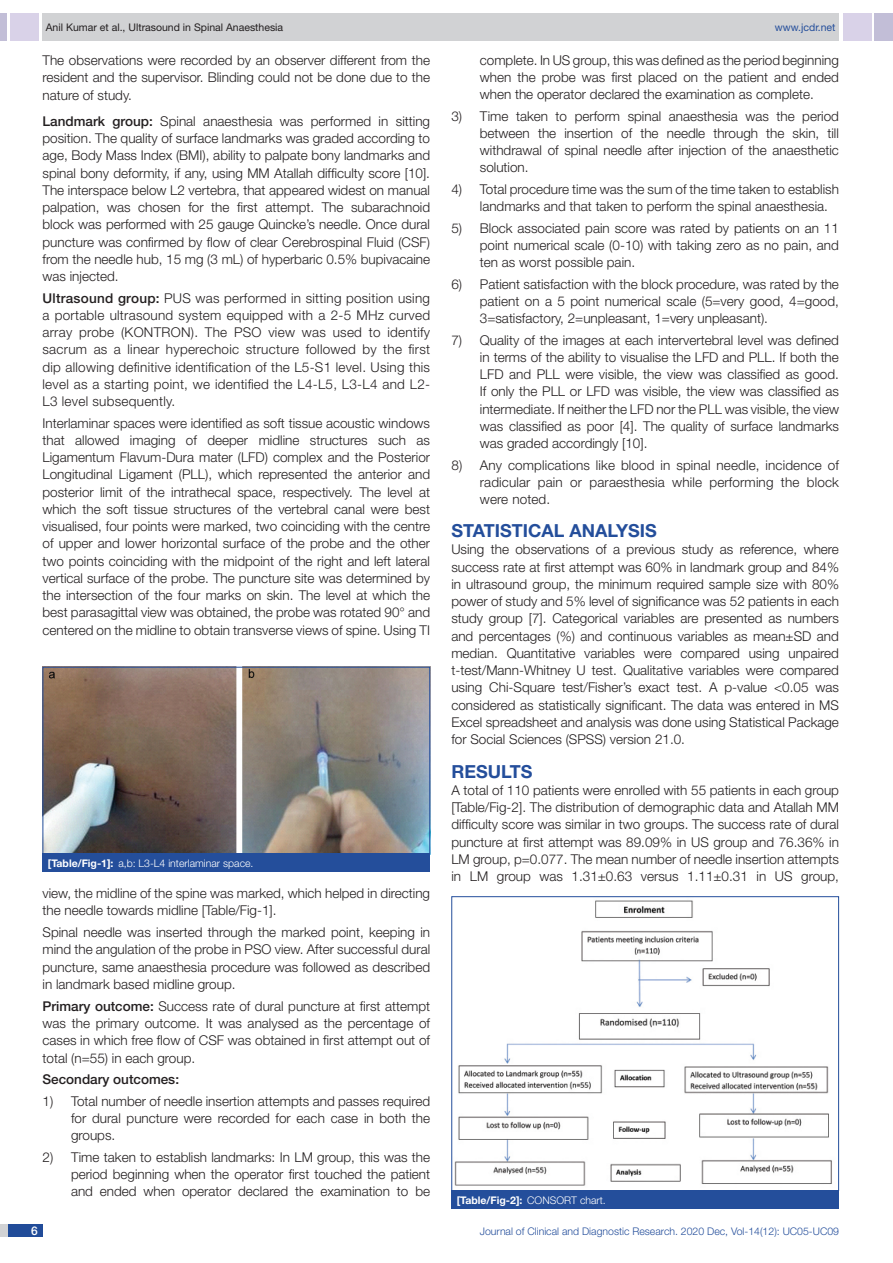
<style>
.page{position:relative;width:893px;height:1263px;background:#fff}
.page>*{position:absolute;margin:0;border:0;box-sizing:border-box;transform-origin:0 0}
.Heading{font:700 18px "Helvetica Neue";color:#244e9b}
.Body_text{font:300 13.5px/17.2px "Helvetica Neue";color:#231f20;text-align:justify}
.NO_TAB{font:300 13.5px/17.2px "Helvetica Neue";color:#231f20;text-align:justify}
.Body_text-2{font:500 13.5px "Helvetica Neue";color:#231f20}
.t1{font:500 12px "Helvetica Neue";color:#fff}
.t2{font:300 10.5px "Helvetica Neue";color:#244e9b}
.t3{font:10.5px "Helvetica Neue";color:#231f20}
.TABLE_FIG{font:300 10.5px "Helvetica Neue";color:#fff}
.TABLE_FIG-2{font:700 10.5px "Helvetica Neue";color:#fff}
.t4{font:10.5px "Helvetica Neue";color:#244e9b}
.s1{font-weight:500}
.s2{font-weight:700}
.s3{font-weight:300}
</style>
<div class="page">
<div style="left:0;top:13px;width:7px;height:28px;background:#c2bed7"></div>
<div style="left:10px;top:13px;width:29px;height:28px;background:#d9d2e8"></div>
<div style="left:43px;top:13px;width:796px;height:28px;background:#d1d2d4"></div>
<div style="left:875px;top:13px;width:18px;height:28px;background:#c2bed7"></div>
<div style="left:843px;top:13px;width:29px;height:28px;background:#d9d2e8"></div>
<div style="left:0;top:1224px;width:43px;height:13px;background:#d1d2d4"></div>
<div style="left:8px;top:1224px;width:35px;height:13px;background:#214c99"></div>
<img style="left:45px;top:669px;width:383px;height:183px">
<div style="left:43px;top:667px;width:387px;height:187px;border:1px solid #244e9b"></div>
<div style="left:43px;top:853px;width:387px;height:19px;background:#244e9b"></div>
<img style="left:454px;top:900px;width:378px;height:286px">
<div style="left:451px;top:896px;width:388px;height:295px;border:1px solid #244e9b"></div>
<div style="left:451px;top:1190px;width:388px;height:19px;background:#244e9b"></div>
<p class="t3" style="left:46px;top:21px;width:239px">Anil Kumar et al., Ultrasound in Spinal Anaesthesia</p>
<p class="t4" style="left:775px;top:21px;width:62px">www.jcdr.net</p>
<p class="Body_text" style="left:43px;top:51px;width:389px">The observations were recorded by an observer different from the resident and the supervisor. Blinding could not be done due to the nature of study.</p>
<p class="Body_text" style="left:43px;top:112px;width:389px"><span class="s1">Landmark group:</span> Spinal anaesthesia was performed in sitting position. The quality of surface landmarks was graded according to age, Body Mass Index (BMI), ability to palpate bony landmarks and spinal bony deformity, if any, using MM Atallah difficulty score [10].<br>The interspace below L2 vertebra, that appeared widest on manual palpation, was chosen for the first attempt. The subarachnoid block was performed with 25 gauge Quincke’s needle. Once dural puncture was confirmed by flow of clear Cerebrospinal Fluid (CSF) from the needle hub, 15 mg (3 mL) of hyperbaric 0.5% bupivacaine was injected.</p>
<p class="Body_text" style="left:43px;top:289px;width:389px"><span class="s1">Ultrasound group:</span> PUS was performed in sitting position using a portable ultrasound system equipped with a 2-5 MHz curved array probe (KONTRON). The PSO view was used to identify sacrum as a linear hyperechoic structure followed by the first dip allowing definitive identification of the L5-S1 level. Using this level as a starting point, we identified the L4-L5, L3-L4 and L2- L3 level subsequently.</p>
<p class="Body_text" style="left:43px;top:414px;width:389px">Interlaminar spaces were identified as soft tissue acoustic windows that allowed imaging of deeper midline structures such as Ligamentum Flavum-Dura mater (LFD) complex and the Posterior Longitudinal Ligament (PLL), which represented the anterior and posterior limit of the intrathecal space, respectively. The level at which the soft tissue structures of the vertebral canal were best visualised, four points were marked, two coinciding with the centre of upper and lower horizontal surface of the probe and the other two points coinciding with the midpoint of the right and left lateral vertical surface of the probe. The puncture site was determined by the intersection of the four marks on skin. The level at which the best parasagittal view was obtained, the probe was rotated 90° and centered on the midline to obtain transverse views of spine. Using TI</p>
<p class="TABLE_FIG" style="left:48px;top:857px;width:207px"><span class="s2">[Table/Fig-1]:</span> a,b: L3-L4 interlaminar space.</p>
<p class="Body_text" style="left:43px;top:884px;width:389px">view, the midline of the spine was marked, which helped in directing the needle towards midline [Table/Fig-1].</p>
<p class="Body_text" style="left:43px;top:923px;width:389px">Spinal needle was inserted through the marked point, keeping in mind the angulation of the probe in PSO view. After successful dural puncture, same anaesthesia procedure was followed as described in landmark based midline group.</p>
<p class="Body_text" style="left:43px;top:997px;width:389px"><span class="s1">Primary outcome:</span> Success rate of dural puncture at first attempt was the primary outcome. It was analysed as the percentage of cases in which free flow of CSF was obtained in first attempt out of total (n=55) in each group.</p>
<p class="Body_text-2" style="left:43px;top:1071px;width:138px">Secondary outcomes:</p>
<p class="NO_TAB" style="left:71px;top:1092px;width:361px;text-indent:-29px">1) Total number of needle insertion attempts and passes required for dural puncture were recorded for each case in both the groups.</p>
<p class="NO_TAB" style="left:71px;top:1148px;width:361px;text-indent:-29px">2) Time taken to establish landmarks: In LM group, this was the period beginning when the operator first touched the patient and ended when operator declared the examination to be</p>
<p class="NO_TAB" style="left:480px;top:51px;width:361px">complete. In US group, this was defined as the period beginning when the probe was first placed on the patient and ended when the operator declared the examination as complete.</p>
<p class="NO_TAB" style="left:480px;top:107px;width:361px;text-indent:-29px">3) Time taken to perform spinal anaesthesia was the period between the insertion of the needle through the skin, till withdrawal of spinal needle after injection of the anaesthetic solution.</p>
<p class="NO_TAB" style="left:480px;top:180px;width:361px;text-indent:-29px">4) Total procedure time was the sum of the time taken to establish landmarks and that taken to perform the spinal anaesthesia.</p>
<p class="NO_TAB" style="left:480px;top:219px;width:361px;text-indent:-29px">5) Block associated pain score was rated by patients on an 11 point numerical scale (0-10) with taking zero as no pain, and ten as worst possible pain.</p>
<p class="NO_TAB" style="left:480px;top:275px;width:361px;text-indent:-29px">6) Patient satisfaction with the block procedure, was rated by the patient on a 5 point numerical scale (5=very good, 4=good, 3=satisfactory, 2=unpleasant, 1=very unpleasant).</p>
<p class="NO_TAB" style="left:480px;top:331px;width:361px;text-indent:-29px">7) Quality of the images at each intervertebral level was defined in terms of the ability to visualise the LFD and PLL. If both the LFD and PLL were visible, the view was classified as good.<br>If only the PLL or LFD was visible, the view was classified as intermediate. If neither the LFD nor the PLL was visible, the view was classified as poor [4]. The quality of surface landmarks was graded accordingly [10].</p>
<p class="NO_TAB" style="left:480px;top:456px;width:361px;text-indent:-29px">8) Any complications like blood in spinal needle, incidence of radicular pain or paraesthesia while performing the block were noted.</p>
<p class="Heading" style="left:451px;top:520px;width:207px">STATISTICAL ANALYSIS</p>
<p class="Body_text" style="left:451px;top:541px;width:389px">Using the observations of a previous study as reference, where success rate at first attempt was 60% in landmark group and 84% in ultrasound group, the minimum required sample size with 80% power of study and 5% level of significance was 52 patients in each study group [7]. Categorical variables are presented as numbers and percentages (%) and continuous variables as mean±SD and median. Quantitative variables were compared using unpaired t-test/Mann-Whitney U test. Qualitative variables were compared using Chi-Square test/Fisher’s exact test. A p-value &lt;0.05 was considered as statistically significant. The data was entered in MS Excel spreadsheet and analysis was done using Statistical Package for Social Sciences (SPSS) version 21.0.</p>
<p class="Heading" style="left:451px;top:760px;width:83px">RESULTS</p>
<p class="Body_text" style="left:451px;top:781px;width:389px">A total of 110 patients were enrolled with 55 patients in each group [Table/Fig-2]. The distribution of demographic data and Atallah MM difficulty score was similar in two groups. The success rate of dural puncture at first attempt was 89.09% in US group and 76.36% in LM group, p=0.077. The mean number of needle insertion attempts in LM group was 1.31±0.63 versus 1.11±0.31 in US group,</p>
<p class="TABLE_FIG-2" style="left:457px;top:1193px;width:151px">[Table/Fig-2]: <span class="s3">CONSORT chart.</span></p>
<p class="t1" style="left:31px;top:1223px;width:8px">6</p>
<p class="t2" style="left:480px;top:1225px;width:361px">Journal of Clinical and Diagnostic Research. 2020 Dec, Vol-14(12): UC05-UC09</p>
</div>
